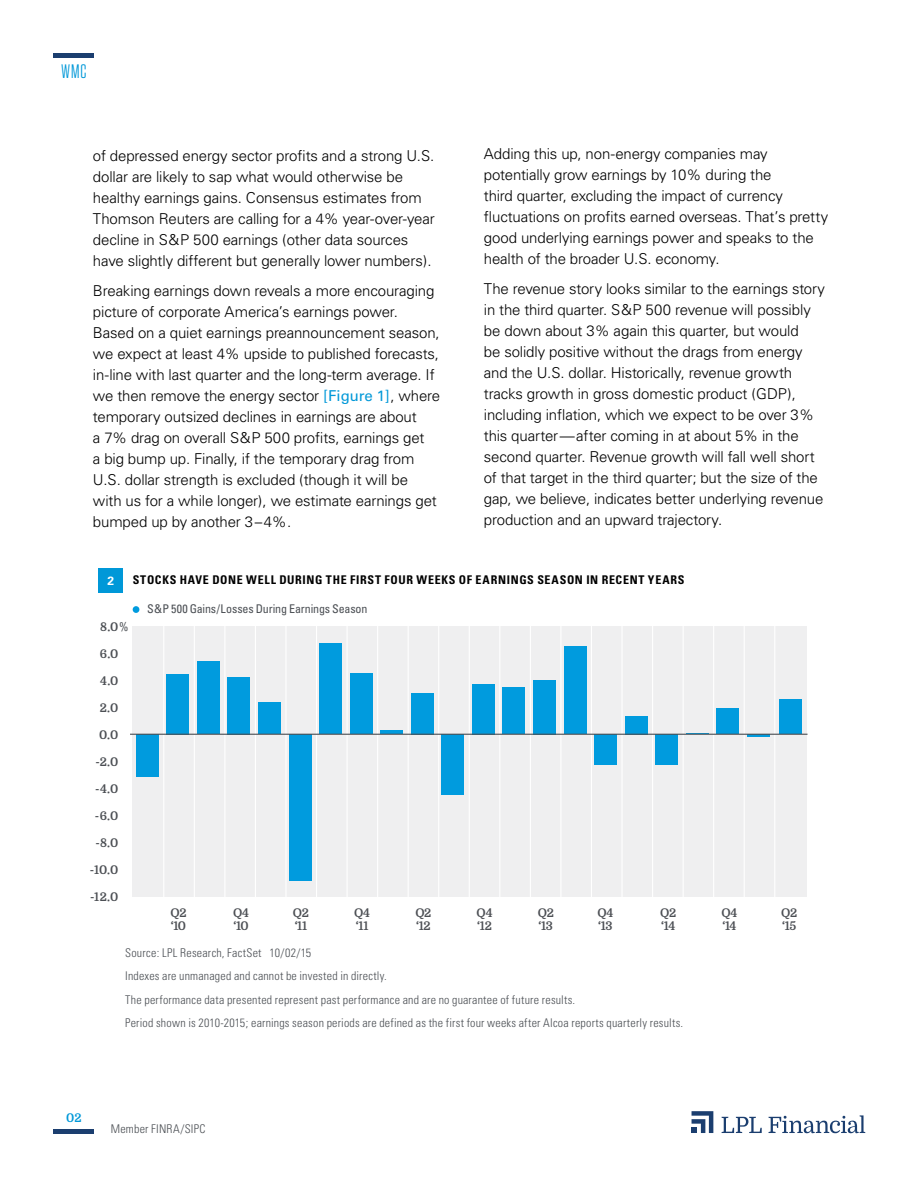
<style>
.page{position:relative;width:918px;height:1188px;background:#fff}
.page>*{position:absolute;margin:0;border:0;box-sizing:border-box;transform-origin:0 0}
.t1{font:19.5px "Tungsten Narrow";color:#0098d8}
.t2{font:300 15px/21px "Univers";letter-spacing:-.01em;color:#000}
.t3{font:300 condensed 12px/23.2px "Univers";letter-spacing:.02em;color:#4b4f54}
.t4{font:700 12px/13.5px "Domine";letter-spacing:-.025em;color:#4c4f54}
.t5{font:700 condensed 12px "Univers";letter-spacing:.055em;color:#000}
.t6{font:condensed 12px "Univers";letter-spacing:-.01em;color:#4b4f54}
.t7{font:700 12px "Domine";color:#0098d8}
.t8{font:700 12px "Univers";color:#fff}
.s1{font-weight:400;color:#0098d8}
.s2{font-family:"Univers";font-weight:400;font-stretch:condensed;color:#4b4f54}
</style>
<div class="page">
<div style="left:54px;top:53px;width:40px;height:5px;background:#1b3e6f"></div>
<div style="left:54px;top:1129px;width:40px;height:5px;background:#1b3e6f"></div>
<svg style="left:692px;top:1111px;width:21px;height:22px"></svg>
<svg style="left:722px;top:1117px;width:40px;height:16px"></svg>
<svg style="left:769px;top:1115px;width:96px;height:18px"></svg>
<div style="left:99px;top:568px;width:24px;height:25px;background:#0098d8"></div>
<div style="left:132px;top:626px;width:675px;height:271px;background:#efeff0"></div>
<hr style="left:163px;top:625px;width:1px;height:286px;background:#fff">
<hr style="left:194px;top:625px;width:1px;height:286px;background:#fff">
<hr style="left:224px;top:625px;width:1px;height:286px;background:#fff">
<hr style="left:255px;top:625px;width:1px;height:286px;background:#fff">
<hr style="left:285px;top:625px;width:2px;height:286px;background:#fff">
<hr style="left:316px;top:625px;width:1px;height:286px;background:#fff">
<hr style="left:347px;top:625px;width:1px;height:286px;background:#fff">
<hr style="left:377px;top:625px;width:1px;height:286px;background:#fff">
<hr style="left:408px;top:625px;width:1px;height:286px;background:#fff">
<hr style="left:438px;top:625px;width:1px;height:286px;background:#fff">
<hr style="left:469px;top:625px;width:1px;height:286px;background:#fff">
<hr style="left:499px;top:625px;width:1px;height:286px;background:#fff">
<hr style="left:530px;top:625px;width:1px;height:286px;background:#fff">
<hr style="left:560px;top:625px;width:1px;height:286px;background:#fff">
<hr style="left:591px;top:625px;width:1px;height:286px;background:#fff">
<hr style="left:621px;top:625px;width:2px;height:286px;background:#fff">
<hr style="left:652px;top:625px;width:1px;height:286px;background:#fff">
<hr style="left:683px;top:625px;width:1px;height:286px;background:#fff">
<hr style="left:713px;top:625px;width:1px;height:286px;background:#fff">
<hr style="left:744px;top:625px;width:1px;height:286px;background:#fff">
<hr style="left:774px;top:625px;width:1px;height:286px;background:#fff">
<div style="left:133px;top:606px;width:6px;height:7px;background:#009bde;border-radius:50%"></div>
<div style="left:779px;top:699px;width:22px;height:35px;background:#009bde"></div>
<div style="left:717px;top:709px;width:22px;height:25px;background:#009bde"></div>
<div style="left:656px;top:734px;width:22px;height:31px;background:#009bde"></div>
<div style="left:595px;top:734px;width:22px;height:31px;background:#009bde"></div>
<div style="left:533px;top:680px;width:23px;height:54px;background:#009bde"></div>
<div style="left:472px;top:684px;width:22px;height:50px;background:#009bde"></div>
<div style="left:411px;top:693px;width:22px;height:41px;background:#009bde"></div>
<div style="left:350px;top:674px;width:22px;height:60px;background:#009bde"></div>
<div style="left:289px;top:734px;width:22px;height:146px;background:#009bde"></div>
<div style="left:228px;top:677px;width:22px;height:57px;background:#009bde"></div>
<div style="left:167px;top:674px;width:22px;height:60px;background:#009bde"></div>
<hr style="left:747px;top:734px;width:22px;height:3px;background:#009bde">
<div style="left:625px;top:716px;width:22px;height:18px;background:#009bde"></div>
<div style="left:564px;top:647px;width:22px;height:87px;background:#009bde"></div>
<div style="left:503px;top:687px;width:22px;height:47px;background:#009bde"></div>
<div style="left:442px;top:734px;width:22px;height:61px;background:#009bde"></div>
<hr style="left:381px;top:731px;width:22px;height:3px;background:#009bde">
<div style="left:320px;top:644px;width:22px;height:90px;background:#009bde"></div>
<div style="left:259px;top:702px;width:22px;height:32px;background:#009bde"></div>
<div style="left:197px;top:662px;width:22px;height:72px;background:#009bde"></div>
<div style="left:136px;top:734px;width:22px;height:43px;background:#009bde"></div>
<hr style="left:130px;top:734px;width:678px;height:1px;background:#4c4f54">
<h1 class="t1" style="left:61px;top:62px;width:27px">WMC</h1>
<p class="t2" style="left:93px;top:145px;width:343px">of depressed energy sector profits and a strong U.S. dollar are likely to sap what would otherwise be healthy earnings gains. Consensus estimates from Thomson Reuters are calling for a 4% year-over-year decline in S&amp;P 500 earnings (other data sources have slightly different but generally lower numbers).</p>
<p class="t2" style="left:93px;top:280px;width:349px">Breaking earnings down reveals a more encouraging picture of corporate America’s earnings power.<br>Based on a quiet earnings preannouncement season, we expect at least 4% upside to published forecasts, in-line with last quarter and the long-term average. If we then remove the energy sector <span class="s1">[Figure 1]</span>, where temporary outsized declines in earnings are about<br>a 7% drag on overall S&amp;P 500 profits, earnings get<br>a big bump up. Finally, if the temporary drag from U.S. dollar strength is excluded (though it will be with us for a while longer), we estimate earnings get bumped up by another 3–4%.</p>
<p class="t2" style="left:484px;top:143px;width:346px">Adding this up, non-energy companies may potentially grow earnings by 10% during the<br>third quarter, excluding the impact of currency fluctuations on profits earned overseas. That’s pretty good underlying earnings power and speaks to the health of the broader U.S. economy.</p>
<p class="t2" style="left:484px;top:278px;width:343px">The revenue story looks similar to the earnings story in the third quarter. S&amp;P 500 revenue will possibly be down about 3% again this quarter, but would<br>be solidly positive without the drags from energy and the U.S. dollar. Historically, revenue growth tracks growth in gross domestic product (GDP), including inflation, which we expect to be over 3% this quarter—after coming in at about 5% in the second quarter. Revenue growth will fall well short of that target in the third quarter; but the size of the gap, we believe, indicates better underlying revenue production and an upward trajectory.</p>
<p class="t8" style="left:108px;top:573px;width:8px">2</p>
<p class="t5" style="left:133px;top:572px;width:553px">STOCKS HAVE DONE WELL DURING THE FIRST FOUR WEEKS OF EARNINGS SEASON IN RECENT YEARS</p>
<p class="t4" style="left:100px;top:620px;width:30px">8.0<span class="s2">%</span></p>
<p class="t4" style="left:100px;top:647px;width:20px">6.0</p>
<p class="t4" style="left:100px;top:674px;width:20px">4.0</p>
<p class="t4" style="left:100px;top:701px;width:20px">2.0</p>
<p class="t4" style="left:99px;top:728px;width:21px">0.0</p>
<p class="t4" style="left:95px;top:755px;width:25px">-2.0</p>
<p class="t4" style="left:95px;top:782px;width:25px">-4.0</p>
<p class="t4" style="left:95px;top:809px;width:25px">-6.0</p>
<p class="t4" style="left:95px;top:836px;width:25px">-8.0</p>
<p class="t4" style="left:90px;top:863px;width:30px">-10.0</p>
<p class="t4" style="left:90px;top:890px;width:30px">-12.0</p>
<p class="t6" style="left:147px;top:602px;width:222px">S&amp;P 500 Gains/Losses During Earnings Season</p>
<p class="t4" style="left:660px;top:906px;width:18px">Q2 ‘14</p>
<p class="t4" style="left:477px;top:906px;width:18px">Q4 ‘12</p>
<p class="t4" style="left:233px;top:906px;width:18px">Q4 ‘10</p>
<p class="t4" style="left:170px;top:906px;width:18px">Q2 ‘10</p>
<p class="t3" style="left:125px;top:941px;width:559px">Source: LPL Research, FactSet 10/02/15<br>Indexes are unmanaged and cannot be invested in directly.<br>The performance data presented represent past performance and are no guarantee of future results.<br>Period shown is 2010-2015; earnings season periods are defined as the first four weeks after Alcoa reports quarterly results.</p>
<p class="t4" style="left:538px;top:906px;width:18px">Q2 ‘13</p>
<p class="t4" style="left:354px;top:906px;width:18px">Q4 ‘11</p>
<p class="t4" style="left:293px;top:906px;width:18px">Q2 ‘11</p>
<p class="t4" style="left:415px;top:906px;width:18px">Q2 ‘12</p>
<p class="t4" style="left:597px;top:906px;width:18px">Q4 ‘13</p>
<p class="t7" style="left:66px;top:1112px;width:17px">02</p>
<p class="t3" style="left:111px;top:1118px;width:96px">Member FINRA/SIPC</p>
<p class="t4" style="left:721px;top:906px;width:18px">Q4 ‘14</p>
<p class="t4" style="left:781px;top:906px;width:18px">Q2 ‘15</p>
</div>
